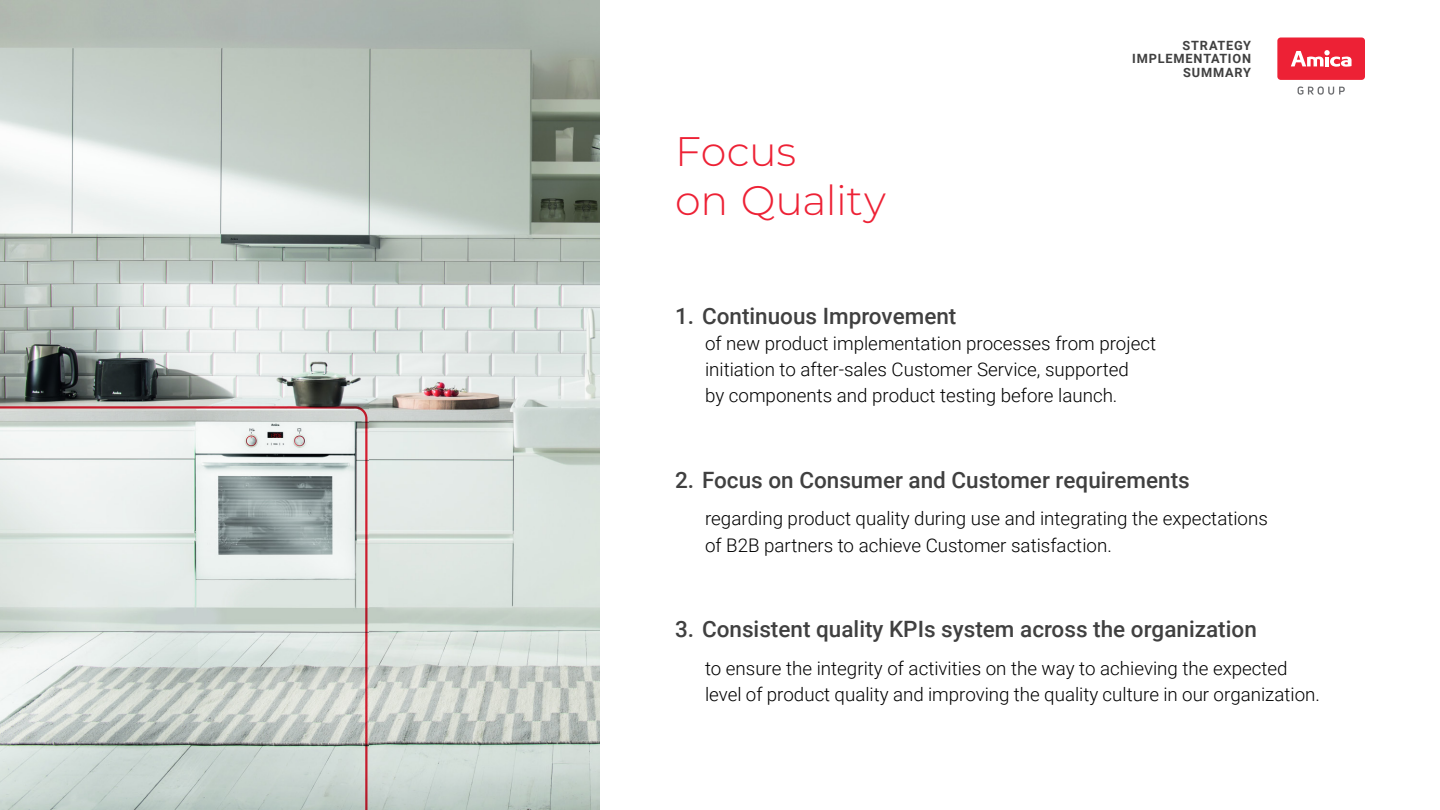
<style>
.page{position:relative;width:1440px;height:810px;background:#fff}
.page>*{position:absolute;margin:0;border:0;box-sizing:border-box;transform-origin:0 0}
.ST_03_TYTUL_1{font:300 41.25px/49.5px "Montserrat";letter-spacing:-.005em;color:#ed2135}
.ST_05_TYTUL_00_00{font:500 22.5px "Roboto";color:#404040}
.txt_bez_kropki{font:300 18.75px/26.2px "Roboto";color:#000}
.t1{font:700 12.75px/13.5px "Roboto";letter-spacing:.06em;color:#404040;text-align:right}
</style>
<div class="page">
<img style="left:0;top:0;width:600px;height:810px">
<svg style="left:0;top:406px;width:368px;height:404px;background:#d1d6d3"></svg>
<div style="left:1277px;top:38px;width:88px;height:42px;background:#ed2135;border-radius:3px"></div>
<svg style="left:1291px;top:50px;width:61px;height:17px"></svg>
<svg style="left:1298px;top:86px;width:47px;height:9px"></svg>
<p class="ST_03_TYTUL_1" style="left:675px;top:125px;width:212px">Focus<br>on Quality</p>
<p class="t1" style="left:1132px;top:38px;width:120px">STRATEGY<br>IMPLEMENTATION<br>SUMMARY</p>
<p class="ST_05_TYTUL_00_00" style="left:675px;top:300px;width:283px">1. Continuous Improvement</p>
<p class="txt_bez_kropki" style="left:705px;top:329px;width:453px">of new product implementation processes from project initiation to after-sales Customer Service, supported<br>by components and product testing before launch.</p>
<p class="ST_05_TYTUL_00_00" style="left:675px;top:464px;width:516px">2. Focus on Consumer and Customer requirements</p>
<p class="txt_bez_kropki" style="left:705px;top:505px;width:564px">regarding product quality during use and integrating the expectations of B2B partners to achieve Customer satisfaction.</p>
<p class="ST_05_TYTUL_00_00" style="left:675px;top:613px;width:583px">3. Consistent quality KPIs system across the organization</p>
<p class="txt_bez_kropki" style="left:705px;top:654px;width:616px">to ensure the integrity of activities on the way to achieving the expected level of product quality and improving the quality culture in our organization.</p>
</div>
